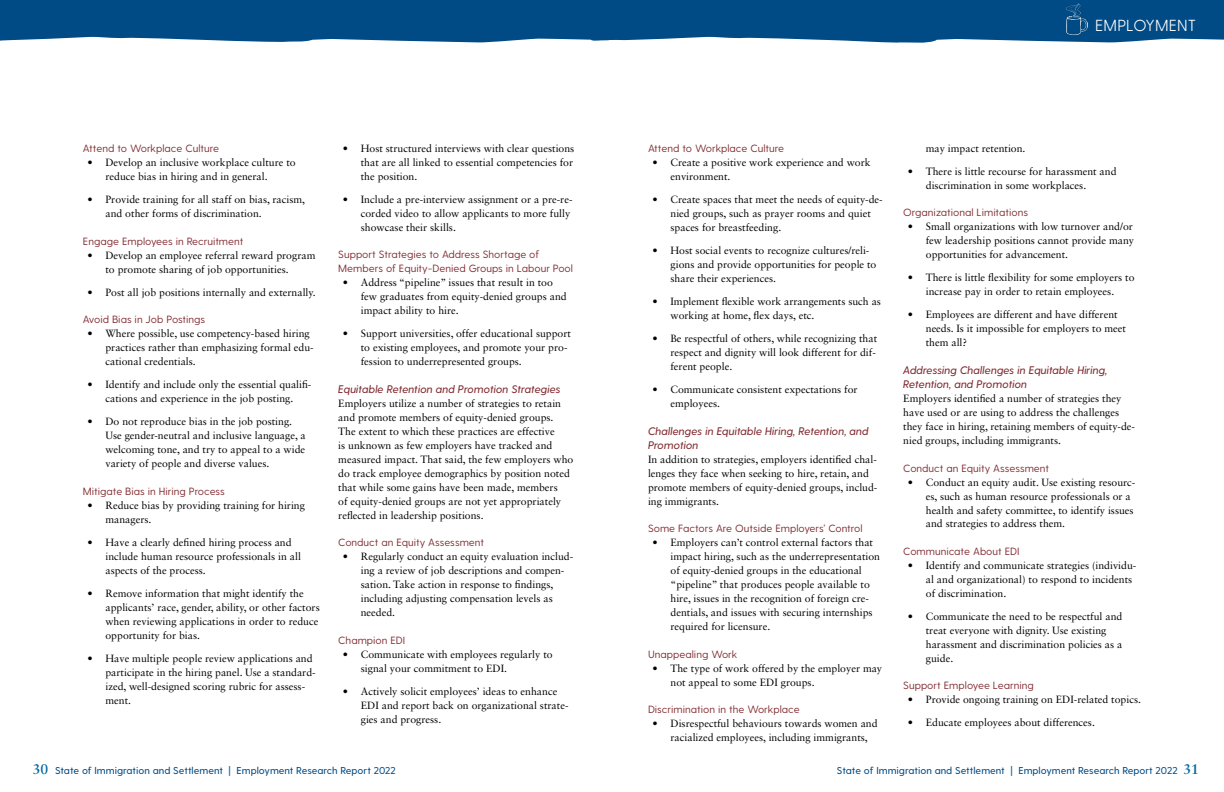
<style>
.page{position:relative;width:1224px;height:792px;background:#fff}
.page>*{position:absolute;margin:0;border:0;box-sizing:border-box;transform-origin:0 0}
.t1{font:300 16px "Greycliff CF";letter-spacing:.01em;color:#fff}
.t2{font:italic 500 11px/14px "Greycliff CF";color:#812b30}
.t3{font:10.5px/14px "Sabon LT Std";color:#000}
.t4{font:10.5px/14px "Greycliff CF";color:#812b30}
.t5{font:500 10px "Greycliff CF";color:#004b85}
.s1{font-family:"Sabon LT Std";font-weight:700;font-size:14px;color:#0069a3}
.s2{color:#0069a3}
</style>
<div class="page">
<svg style="left:0;top:0;width:1224px;height:43px;background:#12588d"></svg>
<img style="left:1065px;top:2px;width:23px;height:34px">
<h1 class="t1" style="left:1095px;top:16px;width:102px">EMPLOYMENT</h1>
<p class="t3" style="left:361px;top:141px;width:215px;text-align:justify;text-indent:-18px">• Host structured interviews with clear questions that are all linked to essential competencies for the position.</p>
<p class="t3" style="left:361px;top:192px;width:213px;text-indent:-18px">• Include a pre-interview assignment or a pre-re&shy;corded video to allow applicants to more fully showcase their skills.</p>
<p class="t4" style="left:338px;top:248px;width:236px">Support Strategies to Address Shortage of<br>Members of Equity-Denied Groups in Labour Pool</p>
<p class="t3" style="left:361px;top:276px;width:207px;text-indent:-18px">• Address “pipeline” issues that result in too few graduates from equity-denied groups and impact ability to hire.</p>
<p class="t3" style="left:361px;top:327px;width:212px;text-indent:-18px">• Support universities, offer educational support to existing employees, and promote your pro&shy;fession to underrepresented groups.</p>
<p class="t2" style="left:338px;top:382px;width:224px">Equitable Retention and Promotion Strategies</p>
<p class="t3" style="left:338px;top:396px;width:237px">Employers utilize a number of strategies to retain and promote members of equity-denied groups.<br>The extent to which these practices are effective<br>is unknown as few employers have tracked and measured impact. That said, the few employers who do track employee demographics by position noted that while some gains have been made, members<br>of equity-denied groups are not yet appropriately reflected in leadership positions.</p>
<p class="t4" style="left:338px;top:536px;width:147px">Conduct an Equity Assessment</p>
<p class="t3" style="left:361px;top:550px;width:214px;text-indent:-18px">• Regularly conduct an equity evaluation includ&shy;ing a review of job descriptions and compen&shy;sation. Take action in response to findings, including adjusting compensation levels as needed.</p>
<p class="t4" style="left:338px;top:634px;width:69px">Champion EDI</p>
<p class="t3" style="left:361px;top:647px;width:193px;text-indent:-18px">• Communicate with employees regularly to signal your commitment to EDI.</p>
<p class="t3" style="left:361px;top:684px;width:209px;text-indent:-18px">• Actively solicit employees’ ideas to enhance<br>EDI and report back on organizational strate&shy;gies and progress.</p>
<p class="t5" style="left:33px;top:764px;width:365px"><span class="s1">30</span> State of Immigration and Settlement <span class="s2">|</span> Employment Research Report 2022</p>
<p class="t5" style="left:837px;top:765px;width:363px">State of Immigration and Settlement <span class="s2">|</span> Employment Research Report 2022 <span class="s1">31</span></p>
<p class="t3" style="left:926px;top:141px;width:101px">may impact retention.</p>
<p class="t3" style="left:926px;top:164px;width:192px;text-indent:-18px">• There is little recourse for harassment and discrimination in some workplaces.</p>
<p class="t4" style="left:903px;top:206px;width:126px">Organizational Limitations</p>
<p class="t3" style="left:926px;top:220px;width:210px;text-align:justify;text-indent:-18px">• Small organizations with low turnover and/or few leadership positions cannot provide many opportunities for advancement.</p>
<p class="t3" style="left:908px;top:271px;width:228px;text-align:center">• There is little flexibility for some employers to increase pay in order to retain employees.</p>
<p class="t3" style="left:926px;top:308px;width:202px;text-indent:-18px">• Employees are different and have different needs. Is it impossible for employers to meet them all?</p>
<p class="t2" style="left:903px;top:363px;width:206px">Addressing Challenges in Equitable Hiring,<br>Retention, and Promotion</p>
<p class="t3" style="left:903px;top:391px;width:233px">Employers identified a number of strategies they have used or are using to address the challenges they face in hiring, retaining members of equity-de&shy;nied groups, including immigrants.</p>
<p class="t4" style="left:903px;top:461px;width:147px">Conduct an Equity Assessment</p>
<p class="t3" style="left:926px;top:475px;width:211px;text-indent:-18px">• Conduct an equity audit. Use existing resourc&shy;es, such as human resource professionals or a health and safety committee, to identify issues and strategies to address them.</p>
<p class="t4" style="left:903px;top:545px;width:118px">Communicate About EDI</p>
<p class="t3" style="left:926px;top:558px;width:212px;text-indent:-18px">• Identify and communicate strategies (individu&shy;al and organizational) to respond to incidents of discrimination.</p>
<p class="t3" style="left:926px;top:609px;width:198px;text-indent:-18px">• Communicate the need to be respectful and treat everyone with dignity. Use existing harassment and discrimination policies as a guide.</p>
<p class="t4" style="left:903px;top:679px;width:132px">Support Employee Learning</p>
<p class="t3" style="left:908px;top:693px;width:235px">• Provide ongoing training on EDI-related topics.</p>
<p class="t3" style="left:908px;top:716px;width:189px">• Educate employees about differences.</p>
<p class="t4" style="left:83px;top:142px;width:138px">Attend to Workplace Culture</p>
<p class="t3" style="left:105px;top:156px;width:192px;text-indent:-18px">• Develop an inclusive workplace culture to reduce bias in hiring and in general.</p>
<p class="t3" style="left:105px;top:193px;width:201px;text-indent:-18px">• Provide training for all staff on bias, racism, and other forms of discrimination.</p>
<p class="t4" style="left:83px;top:234px;width:162px">Engage Employees in Recruitment</p>
<p class="t3" style="left:105px;top:248px;width:211px;text-indent:-18px">• Develop an employee referral reward program to promote sharing of job opportunities.</p>
<p class="t3" style="left:87px;top:285px;width:230px">• Post all job positions internally and externally.</p>
<p class="t4" style="left:83px;top:313px;width:124px">Avoid Bias in Job Postings</p>
<p class="t3" style="left:105px;top:327px;width:210px;text-indent:-18px">• Where possible, use competency-based hiring practices rather than emphasizing formal edu&shy;cational credentials.</p>
<p class="t3" style="left:87px;top:378px;width:225px;text-align:center">• Identify and include only the essential qualifi&shy;cations and experience in the job posting.</p>
<p class="t3" style="left:105px;top:415px;width:202px;text-indent:-18px">• Do not reproduce bias in the job posting.<br>Use gender-neutral and inclusive language, a welcoming tone, and try to appeal to a wide variety of people and diverse values.</p>
<p class="t4" style="left:83px;top:484px;width:143px">Mitigate Bias in Hiring Process</p>
<p class="t3" style="left:105px;top:498px;width:201px;text-indent:-18px">• Reduce bias by providing training for hiring managers.</p>
<p class="t3" style="left:105px;top:535px;width:197px;text-indent:-18px">• Have a clearly defined hiring process and include human resource professionals in all aspects of the process.</p>
<p class="t3" style="left:105px;top:586px;width:216px;text-indent:-18px">• Remove information that might identify the applicants’ race, gender, ability, or other factors when reviewing applications in order to reduce opportunity for bias.</p>
<p class="t3" style="left:105px;top:651px;width:212px;text-indent:-18px">• Have multiple people review applications and participate in the hiring panel. Use a standard&shy;ized, well-designed scoring rubric for assess&shy;ment.</p>
<p class="t4" style="left:648px;top:142px;width:138px">Attend to Workplace Culture</p>
<p class="t3" style="left:671px;top:156px;width:202px;text-indent:-18px">• Create a positive work experience and work environment.</p>
<p class="t3" style="left:671px;top:193px;width:214px;text-indent:-18px">• Create spaces that meet the needs of equity-de&shy;nied groups, such as prayer rooms and quiet spaces for breastfeeding.</p>
<p class="t3" style="left:671px;top:244px;width:207px;text-indent:-18px">• Host social events to recognize cultures/reli&shy;gions and provide opportunities for people to share their experiences.</p>
<p class="t3" style="left:671px;top:295px;width:212px;text-indent:-18px">• Implement flexible work arrangements such as working at home, flex days, etc.</p>
<p class="t3" style="left:671px;top:332px;width:208px;text-indent:-18px">• Be respectful of others, while recognizing that respect and dignity will look different for dif&shy;ferent people.</p>
<p class="t3" style="left:671px;top:383px;width:189px;text-indent:-18px">• Communicate consistent expectations for employees.</p>
<p class="t2" style="left:648px;top:424px;width:222px">Challenges in Equitable Hiring, Retention, and<br>Promotion</p>
<p class="t3" style="left:648px;top:452px;width:231px">In addition to strategies, employers identified chal&shy;lenges they face when seeking to hire, retain, and promote members of equity-denied groups, includ&shy;ing immigrants.</p>
<p class="t4" style="left:648px;top:522px;width:216px">Some Factors Are Outside Employers’ Control</p>
<p class="t3" style="left:671px;top:536px;width:211px;text-indent:-18px">• Employers can’t control external factors that impact hiring, such as the underrepresentation of equity-denied groups in the educational “pipeline” that produces people available to hire, issues in the recognition of foreign cre&shy;dentials, and issues with securing internships required for licensure.</p>
<p class="t4" style="left:648px;top:647px;width:91px">Unappealing Work</p>
<p class="t3" style="left:671px;top:661px;width:213px;text-indent:-18px">• The type of work offered by the employer may not appeal to some EDI groups.</p>
<p class="t4" style="left:648px;top:703px;width:153px">Discrimination in the Workplace</p>
<p class="t3" style="left:671px;top:717px;width:209px;text-indent:-18px">• Disrespectful behaviours towards women and racialized employees, including immigrants,</p>
</div>
